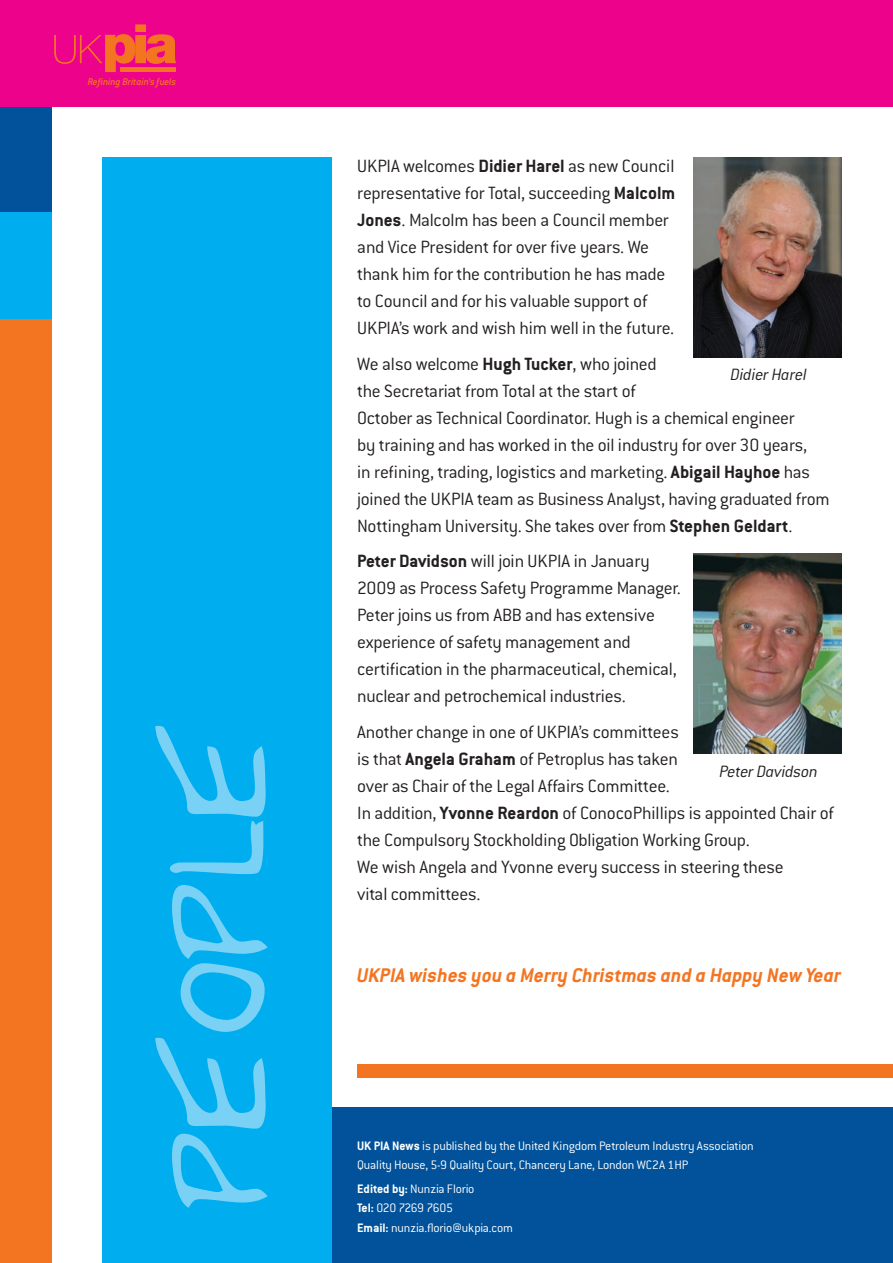
<style>
.page{position:relative;width:893px;height:1263px;background:#fff}
.page>*{position:absolute;margin:0;border:0;box-sizing:border-box;transform-origin:0 0}
.t1{font:141px "Ronalds Hand";color:#79d2f6}
.t2{font:italic 700 21.75px "Conduit ITC";color:#f47521}
.t3{font:300 19.5px/27px "Conduit ITC";letter-spacing:-.015em;color:#231f20}
.t4{font:italic 300 18px "Conduit ITC";letter-spacing:-.015em;color:#231f20}
.t5{font:300 13.5px/19.5px "Conduit ITC";letter-spacing:-.015em;color:#fff}
.t6{font:italic 500 10.65px "Conduit ITC";letter-spacing:-.01em;color:#f47521}
.s1{font-weight:700}
</style>
<div class="page">
<div style="left:0;top:0;width:51px;height:1263px;background:#f47521"></div>
<div style="left:0;top:106px;width:51px;height:107px;background:#01529a"></div>
<div style="left:0;top:213px;width:51px;height:106px;background:#00aeef"></div>
<div style="left:0;top:0;width:893px;height:106px;background:#ed028c"></div>
<svg style="left:54px;top:24px;width:122px;height:48px"></svg>
<hr style="left:120px;top:68px;width:56px;height:4px;background:#f47521">
<div style="left:324px;top:1108px;width:569px;height:155px;background:#01529a"></div>
<div style="left:102px;top:157px;width:229px;height:1106px;background:#00aeef"></div>
<div style="left:357px;top:1064px;width:536px;height:14px;background:#f47521"></div>
<img style="left:694px;top:157px;width:148px;height:200px">
<img style="left:694px;top:554px;width:148px;height:200px">
<p class="t6" style="left:88px;top:76px;width:90px">Refining Britain’s fuels</p>
<h1 class="t1" style="left:109px;top:1212px;width:488px;rotate:-90deg">people</h1>
<p class="t3" style="left:357px;top:153px;width:320px">UKPIA welcomes <span class="s1">Didier Harel</span> as new Council representative for Total, succeeding <span class="s1">Malcolm Jones</span>. Malcolm has been a Council member and Vice President for over five years. We thank him for the contribution he has made to Council and for his valuable support of UKPIA’s work and wish him well in the future.</p>
<p class="t3" style="left:357px;top:350px;width:474px">We also welcome <span class="s1">Hugh Tucker</span>, who joined<br>the Secretariat from Total at the start of<br>October as Technical Coordinator. Hugh is a chemical engineer<br>by training and has worked in the oil industry for over 30 years,<br>in refining, trading, logistics and marketing. <span class="s1">Abigail Hayhoe</span> has joined the UKPIA team as Business Analyst, having graduated from Nottingham University. She takes over from <span class="s1">Stephen Geldart</span>.</p>
<p class="t3" style="left:357px;top:548px;width:325px"><span class="s1">Peter Davidson</span> will join UKPIA in January 2009 as Process Safety Programme Manager.<br>Peter joins us from ABB and has extensive experience of safety management and certification in the pharmaceutical, chemical, nuclear and petrochemical industries.</p>
<p class="t3" style="left:357px;top:718px;width:478px">Another change in one of UKPIA’s committees<br>is that <span class="s1">Angela Graham</span> of Petroplus has taken<br>over as Chair of the Legal Affairs Committee.<br>In addition, <span class="s1">Yvonne Reardon</span> of ConocoPhillips is appointed Chair of the Compulsory Stockholding Obligation Working Group.<br>We wish Angela and Yvonne every success in steering these<br>vital committees.</p>
<p class="t4" style="left:730px;top:364px;width:78px">Didier Harel</p>
<p class="t4" style="left:719px;top:761px;width:100px">Peter Davidson</p>
<p class="t2" style="left:357px;top:963px;width:485px">UKPIA wishes you a Merry Christmas and a Happy New Year</p>
<p class="t5" style="left:357px;top:1136px;width:398px"><span class="s1">UK PIA News</span> is published by the United Kingdom Petroleum Industry Association<br>Quality House, 5-9 Quality Court, Chancery Lane, London WC2A 1HP</p>
<p class="t5" style="left:357px;top:1179px;width:157px"><span class="s1">Edited by:</span> Nunzia Florio<br><span class="s1">Tel:</span> 020 7269 7605<br><span class="s1">Email:</span> nunzia.florio@ukpia.com</p>
</div>
